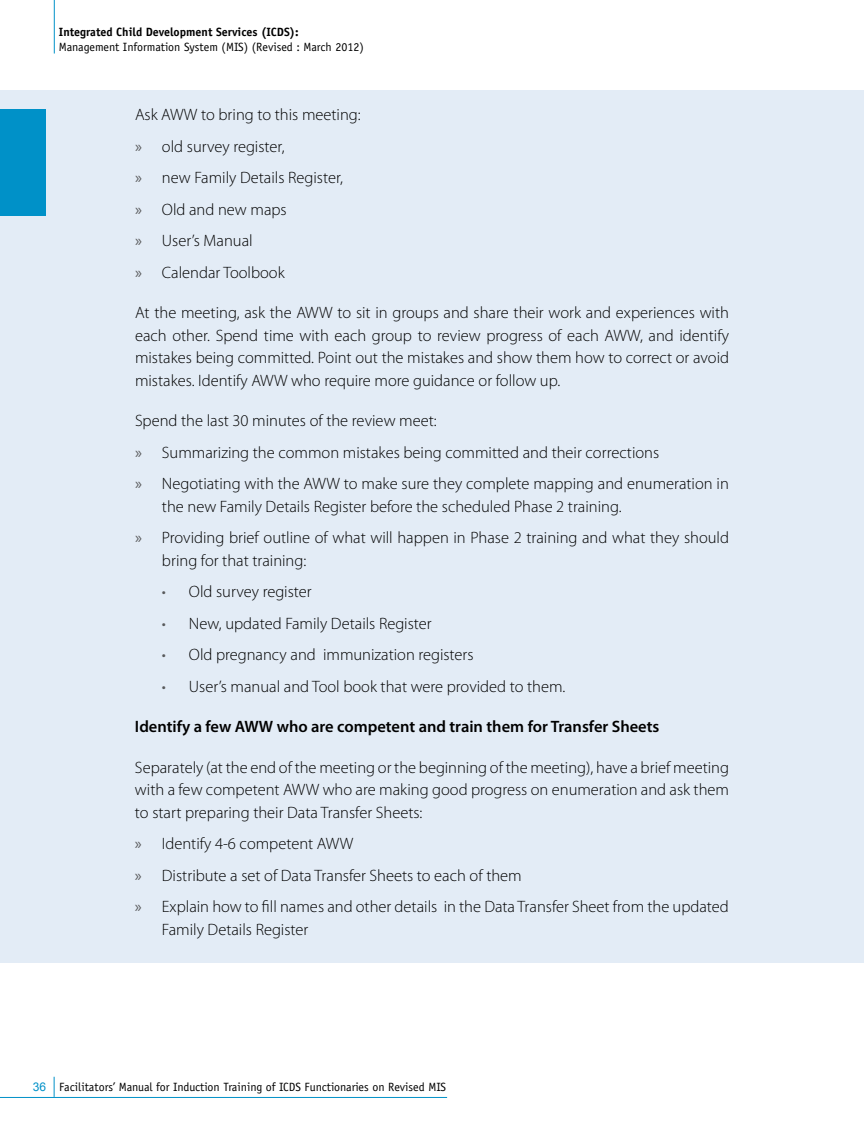
<style>
.page{position:relative;width:864px;height:1134px;background:#fff}
.page>*{position:absolute;margin:0;border:0;box-sizing:border-box;transform-origin:0 0}
.t1{font:300 16.5px/31.5px "Myriad Pro";color:#000}
.t2{font:600 16.5px "Myriad Pro";color:#000}
.t3{font:12px "Officina Sans";color:#000}
.t4{font:700 12px "Officina Sans";color:#000}
.s1{font-weight:400;color:#58595b}
.s2{color:#58595b}
.s3{font-family:"Arial";color:#0091c8}
</style>
<div class="page">
<hr style="left:54px;top:0;width:1px;height:54px;background:#0091c8">
<hr style="left:0;top:1097px;width:447px;height:1px;background:#0091c8">
<svg style="left:54px;top:1077px;width:1px;height:20px"></svg>
<div style="left:0;top:90px;width:864px;height:872px;background:#e3ecf6"></div>
<div style="left:0;top:109px;width:45px;height:107px;background:#0091c8"></div>
<p class="t4" style="left:59px;top:25px;width:241px">Integrated Child Development Services (ICDS):</p>
<p class="t3" style="left:59px;top:40px;width:306px">Management Information System (MIS) (Revised : March 2012)</p>
<p class="t1" style="left:135px;top:99px;width:227px">Ask AWW to bring to this meeting: <span class="s1">»</span> old survey register,<br><span class="s1">»</span> new Family Details Register,<br><span class="s1">»</span> Old and new maps<br><span class="s1">»</span> User’s Manual<br><span class="s1">»</span> Calendar Toolbook</p>
<p class="t1" style="left:135px;top:302px;width:596px;line-height:22.5px;text-align:justify">At the meeting, ask the AWW to sit in groups and share their work and experiences with each other. Spend time with each group to review progress of each AWW, and identify mistakes being committed. Point out the mistakes and show them how to correct or avoid mistakes. Identify AWW who require more guidance or follow up.</p>
<p class="t1" style="left:135px;top:405px;width:595px">Spend the last 30 minutes of the review meet:<br><span class="s1">»</span> Summarizing the common mistakes being committed and their corrections<br><span class="s1">»</span> Negotiating with the AWW to make sure they complete mapping and enumeration in</p>
<p class="t1" style="left:135px;top:491px;width:596px;text-indent:27px">the new Family Details Register before the scheduled Phase 2 training.<br><span class="s1">»</span> Providing brief outline of what will happen in Phase 2 training and what they should</p>
<p class="t1" style="left:162px;top:545px;width:146px">bring for that training:</p>
<p class="t1" style="left:162px;top:576px;width:151px"><span class="s2">•</span> Old survey register</p>
<p class="t1" style="left:162px;top:608px;width:271px"><span class="s2">•</span> New, updated Family Details Register</p>
<p class="t1" style="left:162px;top:639px;width:313px"><span class="s2">•</span> Old pregnancy and immunization registers</p>
<p class="t1" style="left:162px;top:671px;width:405px"><span class="s2">•</span> User’s manual and Tool book that were provided to them.</p>
<p class="t2" style="left:135px;top:716px;width:526px">Identify a few AWW who are competent and train them for Transfer Sheets</p>
<p class="t1" style="left:135px;top:756px;width:596px;line-height:22.5px;text-align:justify">Separately (at the end of the meeting or the beginning of the meeting), have a brief meeting with a few competent AWW who are making good progress on enumeration and ask them to start preparing their Data Transfer Sheets:</p>
<p class="t1" style="left:135px;top:828px;width:595px"><span class="s1">»</span> Identify 4-6 competent AWW<br><span class="s1">»</span> Distribute a set of Data Transfer Sheets to each of them<br><span class="s1">»</span> Explain how to fill names and other details in the Data Transfer Sheet from the updated</p>
<p class="t1" style="left:162px;top:914px;width:148px">Family Details Register</p>
<p class="t3" style="left:33px;top:1080px;width:415px"><span class="s3">36</span> Facilitators’ Manual for Induction Training of ICDS Functionaries on Revised MIS</p>
</div>
